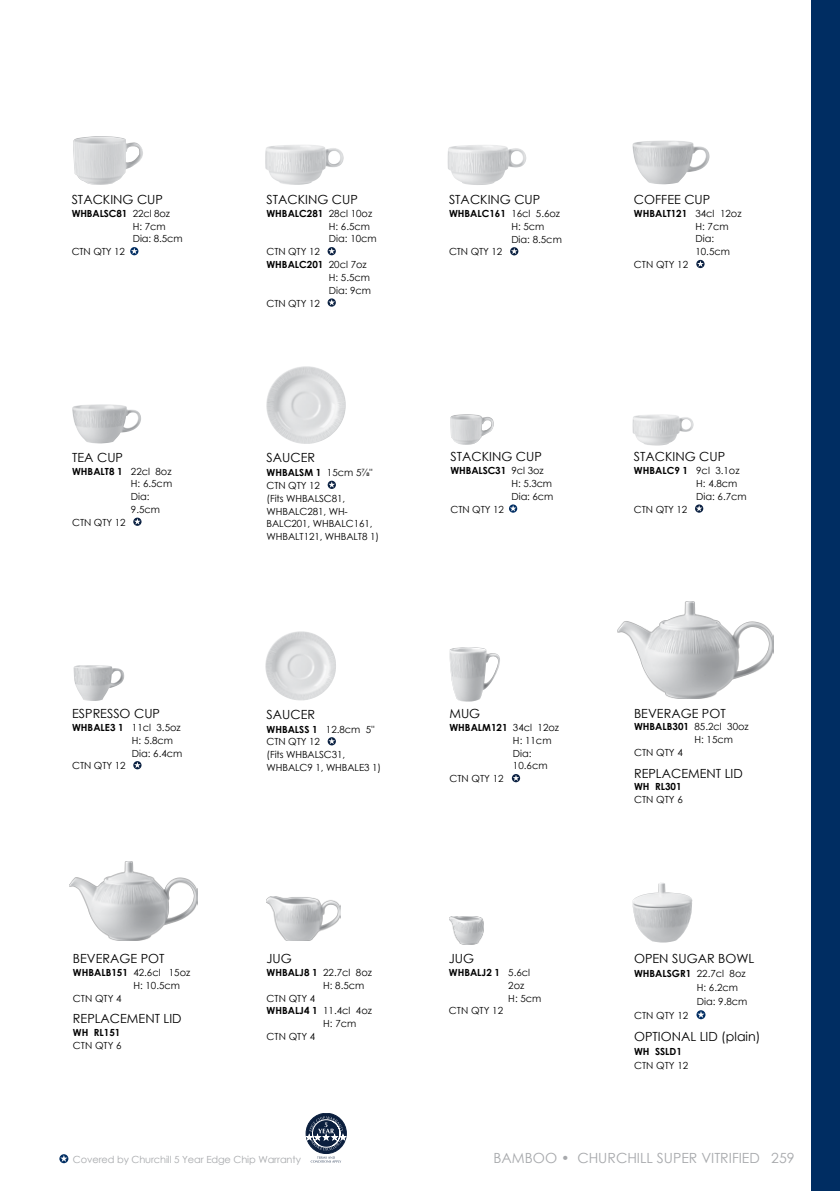
<style>
.page{position:relative;width:840px;height:1191px;background:#fff}
.page>*{position:absolute;margin:0;border:0;box-sizing:border-box;transform-origin:0 0}
.t1{font:14px "Century Gothic";color:#a7a9ac}
.t2{font:12.6px "Century Gothic";color:#000}
.t3{font:9.8px/12.8px "Century Gothic";color:#000}
.t4{font:700 9.8px "Century Gothic";color:#000}
.t5{font:9.8px "Century Gothic";letter-spacing:-.01em;color:#a7a9ac}
.s1{font-weight:400}
.s2{font-weight:700}
</style>
<div class="page">
<svg style="left:327px;top:737px;width:9px;height:8px"></svg>
<svg style="left:328px;top:738px;width:7px;height:6px"></svg>
<svg style="left:327px;top:247px;width:8px;height:8px"></svg>
<svg style="left:328px;top:248px;width:7px;height:6px"></svg>
<svg style="left:327px;top:298px;width:8px;height:9px"></svg>
<svg style="left:328px;top:299px;width:7px;height:6px"></svg>
<img style="left:265px;top:145px;width:78px;height:40px">
<svg style="left:130px;top:247px;width:8px;height:8px"></svg>
<svg style="left:131px;top:248px;width:6px;height:6px"></svg>
<img style="left:73px;top:136px;width:70px;height:49px">
<svg style="left:327px;top:481px;width:9px;height:8px"></svg>
<svg style="left:328px;top:481px;width:7px;height:6px"></svg>
<svg style="left:133px;top:517px;width:8px;height:9px"></svg>
<svg style="left:134px;top:518px;width:7px;height:6px"></svg>
<svg style="left:696px;top:260px;width:8px;height:8px"></svg>
<svg style="left:696px;top:261px;width:7px;height:6px"></svg>
<img style="left:266px;top:366px;width:79px;height:78px">
<img style="left:72px;top:404px;width:69px;height:39px">
<img style="left:632px;top:140px;width:77px;height:44px">
<svg style="left:512px;top:774px;width:7px;height:7px"></svg>
<img style="left:265px;top:631px;width:71px;height:69px">
<img style="left:449px;top:647px;width:51px;height:54px">
<svg style="left:694px;top:504px;width:9px;height:9px"></svg>
<svg style="left:695px;top:505px;width:7px;height:6px"></svg>
<svg style="left:133px;top:761px;width:8px;height:8px"></svg>
<svg style="left:134px;top:762px;width:7px;height:6px"></svg>
<img style="left:632px;top:414px;width:61px;height:31px">
<img style="left:74px;top:665px;width:50px;height:36px">
<svg style="left:508px;top:504px;width:9px;height:9px"></svg>
<svg style="left:509px;top:505px;width:7px;height:6px"></svg>
<img style="left:450px;top:414px;width:43px;height:31px">
<img style="left:617px;top:601px;width:156px;height:97px">
<img style="left:70px;top:861px;width:127px;height:80px">
<img style="left:449px;top:917px;width:34px;height:27px">
<img style="left:266px;top:897px;width:74px;height:43px">
<svg style="left:696px;top:1010px;width:9px;height:9px"></svg>
<svg style="left:697px;top:1011px;width:7px;height:6px"></svg>
<img style="left:632px;top:883px;width:60px;height:59px">
<svg style="left:510px;top:247px;width:8px;height:8px"></svg>
<svg style="left:510px;top:248px;width:7px;height:6px"></svg>
<img style="left:447px;top:145px;width:79px;height:40px">
<svg style="left:310px;top:1156px;width:31px;height:6px"></svg>
<svg style="left:306px;top:1113px;width:40px;height:40px"></svg>
<div style="left:305px;top:1113px;width:41px;height:40px;border:1px solid #0b1f3e;border-radius:50%"></div>
<svg style="left:305px;top:1116px;width:41px;height:34px"></svg>
<svg style="left:59px;top:1154px;width:9px;height:9px"></svg>
<svg style="left:60px;top:1155px;width:7px;height:6px"></svg>
<div style="left:810px;top:0;width:29px;height:1191px;background:#002d62"></div>
<p class="t2" style="left:72px;top:191px;width:93px">STACKING CUP</p>
<p class="t4" style="left:72px;top:206px;width:100px">WHBALSC81 <span class="s1">22cl 8oz</span></p>
<p class="t3" style="left:133px;top:219px;width:34px">H: 7cm</p>
<p class="t3" style="left:133px;top:232px;width:51px">Dia: 8.5cm</p>
<p class="t3" style="left:72px;top:245px;width:55px">CTN QTY 12</p>
<p class="t2" style="left:72px;top:448px;width:52px">TEA CUP</p>
<p class="t4" style="left:72px;top:463px;width:101px">WHBALT8 1 <span class="s1">22cl 8oz</span></p>
<p class="t3" style="left:131px;top:477px;width:43px">H: 6.5cm</p>
<p class="t3" style="left:131px;top:490px;width:20px">Dia:</p>
<p class="t3" style="left:131px;top:503px;width:31px">9.5cm</p>
<p class="t3" style="left:72px;top:516px;width:55px">CTN QTY 12</p>
<p class="t2" style="left:72px;top:704px;width:89px">ESPRESSO CUP</p>
<p class="t3" style="left:72px;top:720px;width:110px"><span class="s2">WHBALE3 1</span> 11cl 3.5oz</p>
<p class="t3" style="left:132px;top:733px;width:43px">H: 5.8cm</p>
<p class="t3" style="left:132px;top:746px;width:52px">Dia: 6.4cm</p>
<p class="t3" style="left:72px;top:759px;width:55px">CTN QTY 12</p>
<p class="t2" style="left:73px;top:949px;width:93px">BEVERAGE POT</p>
<p class="t3" style="left:73px;top:965px;width:119px"><span class="s2">WHBALB151</span> 42.6cl 15oz</p>
<p class="t3" style="left:133px;top:978px;width:48px">H: 10.5cm</p>
<p class="t3" style="left:73px;top:991px;width:50px">CTN QTY 4</p>
<p class="t2" style="left:73px;top:1009px;width:110px">REPLACEMENT LID</p>
<p class="t4" style="left:73px;top:1025px;width:49px">WH RL151</p>
<p class="t3" style="left:73px;top:1038px;width:50px">CTN QTY 6</p>
<p class="t2" style="left:266px;top:191px;width:93px">STACKING CUP</p>
<p class="t4" style="left:266px;top:206px;width:107px">WHBALC281 <span class="s1">28cl 10oz</span></p>
<p class="t3" style="left:328px;top:219px;width:43px">H: 6.5cm</p>
<p class="t3" style="left:329px;top:232px;width:49px">Dia: 10cm</p>
<p class="t3" style="left:266px;top:245px;width:55px">CTN QTY 12</p>
<p class="t4" style="left:266px;top:257px;width:102px">WHBALC201 <span class="s1">20cl 7oz</span></p>
<p class="t3" style="left:328px;top:271px;width:43px">H: 5.5cm</p>
<p class="t3" style="left:328px;top:284px;width:44px">Dia: 9cm</p>
<p class="t3" style="left:266px;top:296px;width:55px">CTN QTY 12</p>
<p class="t2" style="left:266px;top:449px;width:50px">SAUCER</p>
<p class="t3" style="left:266px;top:466px;width:114px"><span class="s2">WHBALSM 1</span> 15cm 5⅞"<br>CTN QTY 12<br>(Fits WHBALSC81,<br>WHBALC281, WH-<br>BALC201, WHBALC161,<br>WHBALT121, WHBALT8 1)</p>
<p class="t2" style="left:266px;top:705px;width:50px">SAUCER</p>
<p class="t3" style="left:266px;top:722px;width:116px"><span class="s2">WHBALSS 1</span> 12.8cm 5"<br>CTN QTY 12<br>(Fits WHBALSC31,<br>WHBALC9 1, WHBALE3 1)</p>
<p class="t2" style="left:266px;top:949px;width:27px">JUG</p>
<p class="t3" style="left:266px;top:965px;width:107px"><span class="s2">WHBALJ8 1</span> 22.7cl 8oz</p>
<p class="t3" style="left:323px;top:978px;width:43px">H: 8.5cm</p>
<p class="t3" style="left:266px;top:991px;width:50px">CTN QTY 4</p>
<p class="t3" style="left:266px;top:1004px;width:107px"><span class="s2">WHBALJ4 1</span> 11.4cl 4oz</p>
<p class="t3" style="left:323px;top:1017px;width:35px">H: 7cm</p>
<p class="t3" style="left:266px;top:1030px;width:50px">CTN QTY 4</p>
<p class="t2" style="left:449px;top:191px;width:93px">STACKING CUP</p>
<p class="t4" style="left:449px;top:206px;width:113px">WHBALC161 <span class="s1">16cl 5.6oz</span></p>
<p class="t3" style="left:511px;top:220px;width:35px">H: 5cm</p>
<p class="t3" style="left:511px;top:232px;width:52px">Dia: 8.5cm</p>
<p class="t3" style="left:449px;top:245px;width:55px">CTN QTY 12</p>
<p class="t2" style="left:450px;top:448px;width:93px">STACKING CUP</p>
<p class="t4" style="left:450px;top:463px;width:94px">WHBALSC31 <span class="s1">9cl 3oz</span></p>
<p class="t3" style="left:511px;top:477px;width:42px">H: 5.3cm</p>
<p class="t3" style="left:511px;top:490px;width:43px">Dia: 6cm</p>
<p class="t3" style="left:450px;top:502px;width:55px">CTN QTY 12</p>
<p class="t2" style="left:449px;top:704px;width:32px">MUG</p>
<p class="t4" style="left:449px;top:720px;width:111px">WHBALM121 <span class="s1">34cl 12oz</span></p>
<p class="t3" style="left:512px;top:733px;width:40px">H: 11cm</p>
<p class="t3" style="left:512px;top:746px;width:20px">Dia:</p>
<p class="t3" style="left:512px;top:759px;width:36px">10.6cm</p>
<p class="t3" style="left:449px;top:772px;width:56px">CTN QTY 12</p>
<p class="t2" style="left:448px;top:949px;width:27px">JUG</p>
<p class="t4" style="left:448px;top:964px;width:83px">WHBALJ2 1 <span class="s1">5.6cl</span></p>
<p class="t3" style="left:508px;top:978px;width:18px">2oz</p>
<p class="t3" style="left:508px;top:991px;width:35px">H: 5cm</p>
<p class="t3" style="left:448px;top:1004px;width:56px">CTN QTY 12</p>
<p class="t2" style="left:633px;top:191px;width:78px">COFFEE CUP</p>
<p class="t4" style="left:633px;top:206px;width:109px">WHBALT121 <span class="s1">34cl 12oz</span></p>
<p class="t3" style="left:695px;top:219px;width:35px">H: 7cm</p>
<p class="t3" style="left:695px;top:232px;width:20px">Dia:</p>
<p class="t3" style="left:695px;top:245px;width:36px">10.5cm</p>
<p class="t3" style="left:633px;top:258px;width:56px">CTN QTY 12</p>
<p class="t2" style="left:633px;top:448px;width:93px">STACKING CUP</p>
<p class="t4" style="left:633px;top:463px;width:107px">WHBALC9 1 <span class="s1">9cl 3.1oz</span></p>
<p class="t3" style="left:695px;top:477px;width:43px">H: 4.8cm</p>
<p class="t3" style="left:695px;top:490px;width:52px">Dia: 6.7cm</p>
<p class="t3" style="left:633px;top:502px;width:55px">CTN QTY 12</p>
<p class="t2" style="left:633px;top:704px;width:93px">BEVERAGE POT</p>
<p class="t3" style="left:633px;top:720px;width:116px"><span class="s2">WHBALB301</span> 85.2cl 30oz</p>
<p class="t3" style="left:694px;top:733px;width:40px">H: 15cm</p>
<p class="t3" style="left:633px;top:746px;width:50px">CTN QTY 4</p>
<p class="t2" style="left:633px;top:764px;width:110px">REPLACEMENT LID</p>
<p class="t4" style="left:633px;top:779px;width:49px">WH RL301</p>
<p class="t3" style="left:633px;top:793px;width:50px">CTN QTY 6</p>
<p class="t2" style="left:633px;top:950px;width:122px">OPEN SUGAR BOWL</p>
<p class="t4" style="left:633px;top:966px;width:113px">WHBALSGR1 <span class="s1">22.7cl 8oz</span></p>
<p class="t3" style="left:696px;top:981px;width:43px">H: 6.2cm</p>
<p class="t3" style="left:696px;top:995px;width:52px">Dia: 9.8cm</p>
<p class="t3" style="left:633px;top:1009px;width:56px">CTN QTY 12</p>
<p class="t2" style="left:633px;top:1028px;width:128px">OPTIONAL LID (plain)</p>
<p class="t4" style="left:633px;top:1044px;width:49px">WH SSLD1</p>
<p class="t3" style="left:633px;top:1059px;width:56px">CTN QTY 12</p>
<p class="t5" style="left:73px;top:1152px;width:229px">Covered by Churchill 5 Year Edge Chip Warranty</p>
<h1 class="t1" style="left:493px;top:1148px;width:302px">BAMBOO • CHURCHILL SUPER VITRIFIED 259</h1>
</div>
